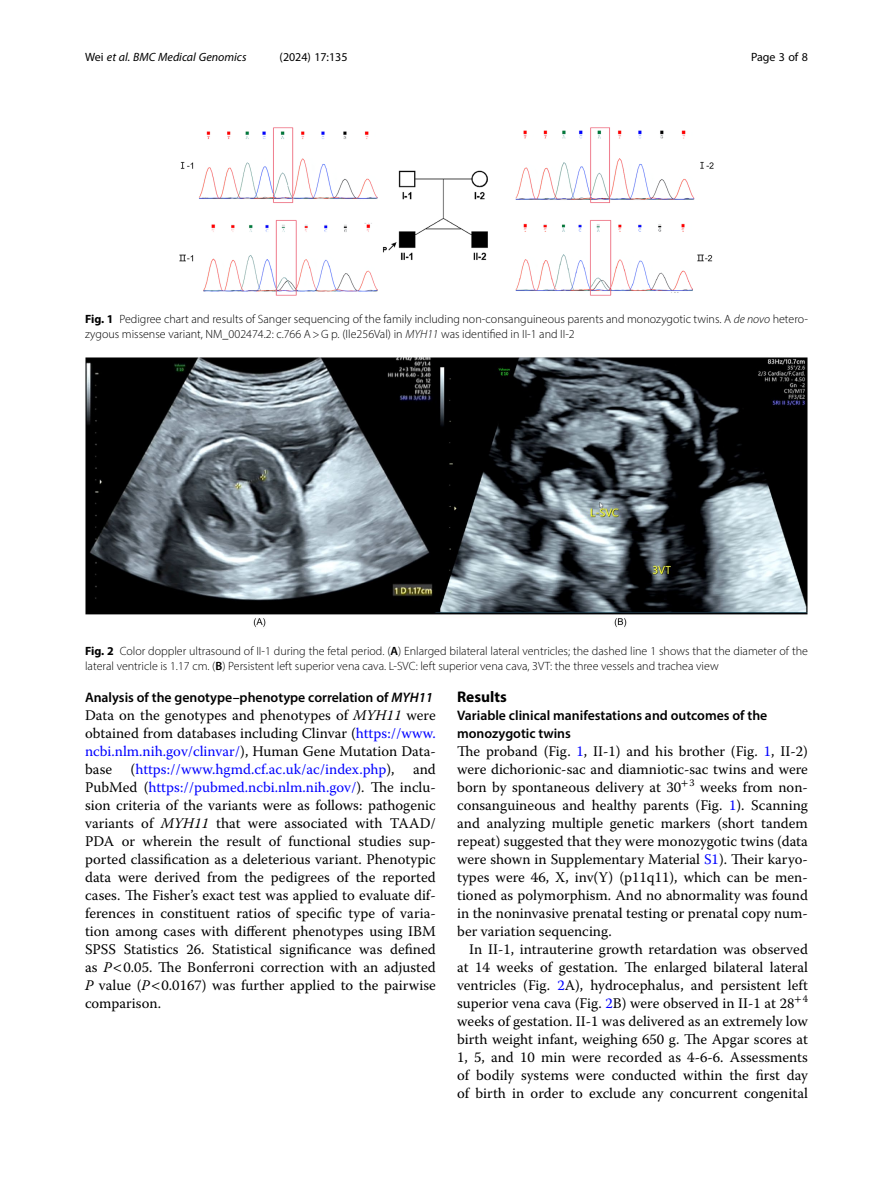
<style>
.page{position:relative;width:893px;height:1191px;background:#fff}
.page>*{position:absolute;margin:0;border:0;box-sizing:border-box;transform-origin:0 0}
.Head_1{font:700 15.45px "Myriad Pro";color:#000}
.Body_Text{font:14.7px/18px "Warnock Pro";color:#000;text-align:justify}
.Body_Text_Indent{font:14.7px/18px "Warnock Pro";color:#000;text-align:justify}
.Body_Text-2{font:14.7px "Warnock Pro";color:#00f}
.Head_2_After_1{font:600 13.8px/18px "Myriad Pro";color:#000}
.Head_2{font:600 13.8px "Myriad Pro";color:#000}
.Figure_Caption{font:300 12px/15px "Myriad Pro";color:#000}
.t1{font:italic 12px "Myriad Pro";color:#000}
.t2{font:12px "Myriad Pro";color:#000}
.s1{font-style:normal}
.s2{font-weight:700}
.s3{font-style:italic}
.s4{font-weight:600}
.s5{color:#00f}
.s6{color:#000}
</style>
<div class="page">
<img style="left:85px;top:357px;width:723px;height:271px">
<img style="left:179px;top:127px;width:535px;height:169px">
<p class="t1" style="left:85px;top:50px;width:163px"><span class="s1">Wei</span> et al. BMC Medical Genomics</p>
<p class="t2" style="left:280px;top:50px;width:70px">(2024) 17:135</p>
<p class="t2" style="left:751px;top:50px;width:58px">Page 3 of 8</p>
<p class="Figure_Caption" style="left:85px;top:311px;width:724px"><span class="s2">Fig. 1</span> Pedigree chart and results of Sanger sequencing of the family including non-consanguineous parents and monozygotic twins. A <span class="s3">de novo</span> hetero&shy;zygous missense variant, NM_002474.2: c.766 A&gt;G p. (Ile256Val) in <span class="s3">MYH11</span> was identified in II-1 and II-2</p>
<p class="Figure_Caption" style="left:85px;top:643px;width:724px"><span class="s2">Fig. 2</span> Color doppler ultrasound of II-1 during the fetal period. (<span class="s4">A</span>) Enlarged bilateral lateral ventricles; the dashed line 1 shows that the diameter of the lateral ventricle is 1.17 cm. (<span class="s4">B</span>) Persistent left superior vena cava. L-SVC: left superior vena cava, 3VT: the three vessels and trachea view</p>
<p class="Head_2" style="left:85px;top:689px;width:350px">Analysis of the genotype–phenotype correlation of <span class="s3">MYH11</span></p>
<p class="Body_Text" style="left:85px;top:706px;width:352px">Data on the genotypes and phenotypes of <span class="s3">MYH11</span> were obtained from databases including Clinvar (<span class="s5">https://www. ncbi.nlm.nih.gov/clinvar/</span>), Human Gene Mutation Data&shy;base</p>
<p class="Body_Text-2" style="left:131px;top:760px;width:265px"><span class="s6">(</span>https://www.hgmd.cf.ac.uk/ac/index.php<span class="s6">),</span></p>
<p class="Body_Text" style="left:85px;top:760px;width:352px;text-indent:328px">and PubMed (<span class="s5">https://pubmed.ncbi.nlm.nih.gov/</span>). The inclu&shy;sion criteria of the variants were as follows: pathogenic variants of <span class="s3">MYH11</span> that were associated with TAAD/ PDA or wherein the result of functional studies sup&shy;ported classification as a deleterious variant. Phenotypic data were derived from the pedigrees of the reported cases. The Fisher’s exact test was applied to evaluate dif&shy;ferences in constituent ratios of specific type of varia&shy;tion among cases with different phenotypes using IBM SPSS Statistics 26. Statistical significance was defined as <span class="s3">P</span> 0.05. The Bonferroni correction with an adjusted <span class="s3">P</span> value (<span class="s3">P</span> 0.0167) was further applied to the pairwise comparison.</p>
<p class="Head_1" style="left:457px;top:687px;width:51px">Results</p>
<p class="Head_2_After_1" style="left:457px;top:706px;width:312px">Variable clinical manifestations and outcomes of the monozygotic twins</p>
<p class="Body_Text" style="left:457px;top:742px;width:352px">The proband (Fig. <span class="s5">1</span>, II-1) and his brother (Fig. <span class="s5">1</span>, II-2) were dichorionic-sac and diamniotic-sac twins and were born by spontaneous delivery at 30<sup>+</sup><sup>3</sup> weeks from non&shy;consanguineous and healthy parents (Fig. <span class="s5">1</span>). Scanning and analyzing multiple genetic markers (short tandem repeat) suggested that they were monozygotic twins (data were shown in Supplementary Material <span class="s5">S1</span>). Their karyo&shy;types were 46, X, inv(Y) (p11q11), which can be men&shy;tioned as polymorphism. And no abnormality was found in the noninvasive prenatal testing or prenatal copy num&shy;ber variation sequencing.</p>
<p class="Body_Text_Indent" style="left:457px;top:940px;width:352px;text-indent:12px">In II-1, intrauterine growth retardation was observed at 14 weeks of gestation. The enlarged bilateral lateral ventricles (Fig. <span class="s5">2</span>A), hydrocephalus, and persistent left superior vena cava (Fig. <span class="s5">2</span>B) were observed in II-1 at 28<sup>+</sup><sup>4 </sup>weeks of gestation. II-1 was delivered as an extremely low birth weight infant, weighing 650 g. The Apgar scores at 1, 5, and 10 min were recorded as 4-6-6. Assessments of bodily systems were conducted within the first day of birth in order to exclude any concurrent congenital</p>
</div>
